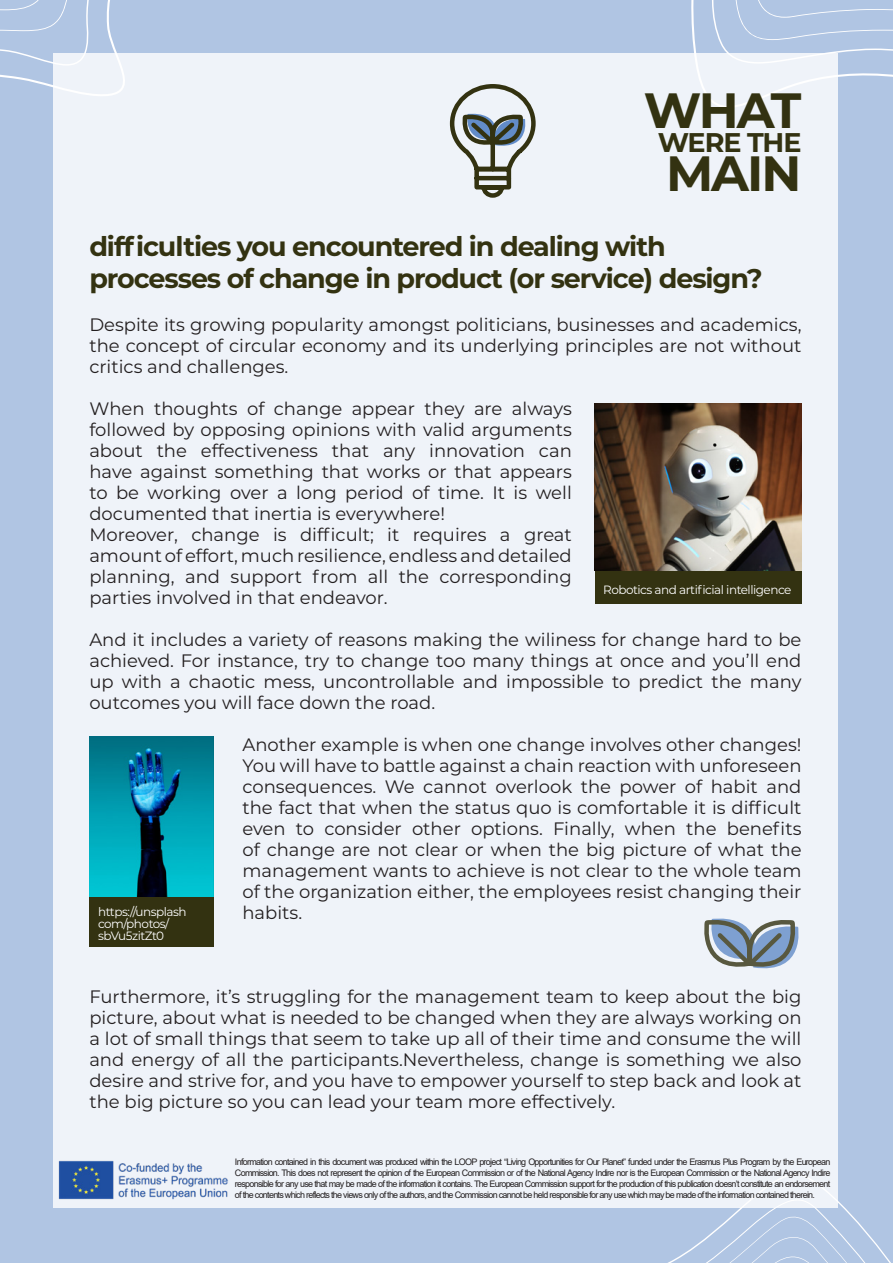
<style>
.page{position:relative;width:893px;height:1263px;background:#b0c5e3}
.page>*{position:absolute;margin:0;border:0;box-sizing:border-box;transform-origin:0 0}
.t1{font:700 49.5px "Montserrat";letter-spacing:-.04em;color:#333211}
.t2{font:700 27px/32.4px "Montserrat";letter-spacing:-.04em;color:#333211}
.t3{font:18px/21px "Montserrat";color:#231f20;text-align:justify}
.t4{font:12px/12px "Montserrat";letter-spacing:-.04em;color:#fff}
.t5{font:9px/10.9px "Arial";letter-spacing:-.08em;color:#231f20;text-align:justify}
</style>
<div class="page">
<svg style="left:691px;top:0;width:202px;height:77px"></svg>
<div style="left:53px;top:53px;width:785px;height:1155px;background:#eff3f9"></div>
<svg style="left:668px;top:1174px;width:223px;height:89px"></svg>
<svg style="left:0;top:0;width:125px;height:96px"></svg>
<img style="left:58px;top:1160px;width:170px;height:40px">
<div style="left:594px;top:571px;width:207px;height:33px;background:#333211"></div>
<svg style="left:449px;top:84px;width:87px;height:114px"></svg>
<svg style="left:704px;top:918px;width:95px;height:51px"></svg>
<img style="left:594px;top:404px;width:207px;height:167px">
<img style="left:90px;top:737px;width:123px;height:160px">
<div style="left:90px;top:897px;width:124px;height:49px;background:#333211"></div>
<p class="t1" style="left:644px;top:75px;width:159px">WHAT</p>
<p class="t2" style="left:658px;top:125px;width:145px">WERE THE</p>
<p class="t1" style="left:666px;top:138px;width:137px">MAIN</p>
<p class="t2" style="left:89px;top:229px;width:675px">difficulties you encountered in dealing with processes of change in product (or service) design?</p>
<p class="t3" style="left:89px;top:313px;width:714px">Despite its growing popularity amongst politicians, businesses and academics, the concept of circular economy and its underlying principles are not without critics and challenges.</p>
<p class="t3" style="left:89px;top:397px;width:484px">When thoughts of change appear they are always followed by opposing opinions with valid arguments about the effectiveness that any innovation can have against something that works or that appears to be working over a long period of time. It is well documented that inertia is everywhere!</p>
<p class="t3" style="left:89px;top:523px;width:484px">Moreover, change is difficult; it requires a great amount of effort, much resilience, endless and detailed planning, and support from all the corresponding parties involved in that endeavor.</p>
<p class="t3" style="left:89px;top:628px;width:714px">And it includes a variety of reasons making the wiliness for change hard to be achieved. For instance, try to change too many things at once and you’ll end up with a chaotic mess, uncontrollable and impossible to predict the many outcomes you will face down the road.</p>
<p class="t3" style="left:242px;top:733px;width:561px">Another example is when one change involves other changes!<br>You will have to battle against a chain reaction with unforeseen consequences. We cannot overlook the power of habit and the fact that when the status quo is comfortable it is difficult even to consider other options. Finally, when the benefits of change are not clear or when the big picture of what the management wants to achieve is not clear to the whole team of the organization either, the employees resist changing their habits.</p>
<p class="t4" style="left:603px;top:583px;width:190px">Robotics and artificial intelligence</p>
<p class="t4" style="left:98px;top:905px;width:90px">https://unsplash com/photos/ sbVu5zitZt0</p>
<p class="t3" style="left:89px;top:985px;width:714px">Furthermore, it’s struggling for the management team to keep about the big picture, about what is needed to be changed when they are always working on a lot of small things that seem to take up all of their time and consume the will and energy of all the participants.Nevertheless, change is something we also desire and strive for, and you have to empower yourself to step back and look at the big picture so you can lead your team more effectively.</p>
<p class="t5" style="left:235px;top:1156px;width:597px">Information contained in this document was produced within the LOOP project “Living Opportunities for Our Planet” funded under the Erasmus Plus Program by the European Commission. This does not represent the opinion of the European Commission or of the National Agency Indire nor is the European Commission or the National Agency Indire responsible for any use that may be made of the information it contains. The European Commission support for the production of this publication doesn’t constitute an endorsement of the contents which reflects the views only of the authors, and the Commission cannot be held responsible for any use which may be made of the information contained therein.</p>
</div>
